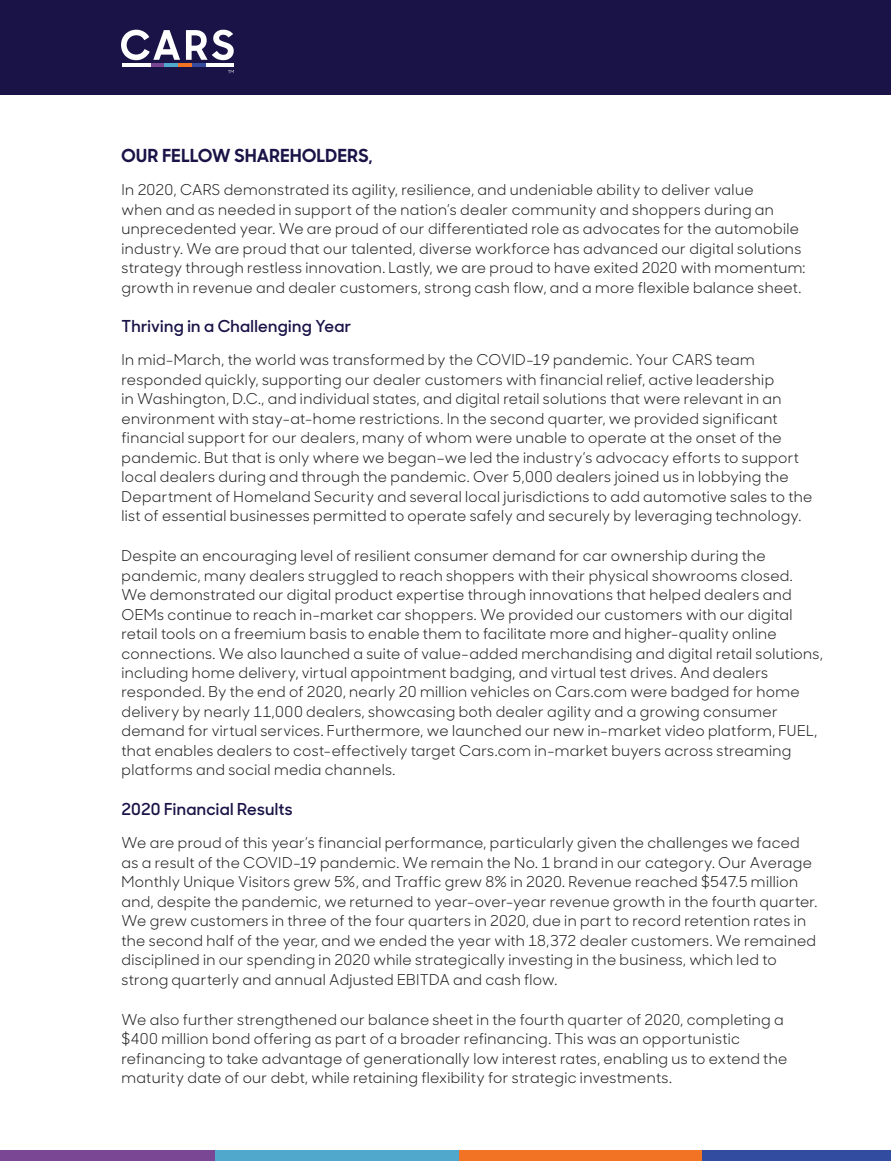
<style>
.page{position:relative;width:891px;height:1161px;background:#fff}
.page>*{position:absolute;margin:0;border:0;box-sizing:border-box;transform-origin:0 0}
.t1{font:700 18px "Sharp Sans Display No 1";letter-spacing:.03em;color:#191347}
.t2{font:600 16.5px "Sharp Sans Display No 1";letter-spacing:.02em;color:#191347}
.t3{font:15px/19.5px "Sharp Sans Display No 1";letter-spacing:.025em;color:#222}
</style>
<div class="page">
<div style="left:0;top:1150px;width:216px;height:11px;background:#794793"></div>
<div style="left:215px;top:1150px;width:244px;height:11px;background:#50a9cc"></div>
<div style="left:459px;top:1150px;width:244px;height:11px;background:#f37324"></div>
<div style="left:703px;top:1150px;width:188px;height:11px;background:#324ca0"></div>
<div style="left:0;top:0;width:891px;height:94px;background:#191347"></div>
<svg style="left:121px;top:30px;width:59px;height:37px"></svg>
<hr style="left:178px;top:64px;width:14px;height:3px;background:#f37223">
<svg style="left:186px;top:30px;width:48px;height:43px"></svg>
<p class="t1" style="left:122px;top:149px;width:253px">OUR FELLOW SHAREHOLDERS,</p>
<p class="t3" style="left:122px;top:181px;width:685px">In 2020, CARS demonstrated its agility, resilience, and undeniable ability to deliver value<br>when and as needed in support of the nation’s dealer community and shoppers during an unprecedented year. We are proud of our differentiated role as advocates for the automobile industry. We are proud that our talented, diverse workforce has advanced our digital solutions strategy through restless innovation. Lastly, we are proud to have exited 2020 with momentum: growth in revenue and dealer customers, strong cash flow, and a more flexible balance sheet.</p>
<p class="t2" style="left:122px;top:320px;width:231px">Thriving in a Challenging Year</p>
<p class="t3" style="left:122px;top:352px;width:692px">In mid-March, the world was transformed by the COVID-19 pandemic. Your CARS team responded quickly, supporting our dealer customers with financial relief, active leadership<br>in Washington, D.C., and individual states, and digital retail solutions that were relevant in an environment with stay-at-home restrictions. In the second quarter, we provided significant financial support for our dealers, many of whom were unable to operate at the onset of the pandemic. But that is only where we began–we led the industry’s advocacy efforts to support local dealers during and through the pandemic. Over 5,000 dealers joined us in lobbying the Department of Homeland Security and several local jurisdictions to add automotive sales to the list of essential businesses permitted to operate safely and securely by leveraging technology.</p>
<p class="t3" style="left:122px;top:547px;width:703px">Despite an encouraging level of resilient consumer demand for car ownership during the pandemic, many dealers struggled to reach shoppers with their physical showrooms closed.<br>We demonstrated our digital product expertise through innovations that helped dealers and OEMs continue to reach in-market car shoppers. We provided our customers with our digital retail tools on a freemium basis to enable them to facilitate more and higher-quality online connections. We also launched a suite of value-added merchandising and digital retail solutions, including home delivery, virtual appointment badging, and virtual test drives. And dealers responded. By the end of 2020, nearly 20 million vehicles on Cars.com were badged for home delivery by nearly 11,000 dealers, showcasing both dealer agility and a growing consumer demand for virtual services. Furthermore, we launched our new in-market video platform, FUEL, that enables dealers to cost-effectively target Cars.com in-market buyers across streaming platforms and social media channels.</p>
<p class="t2" style="left:122px;top:803px;width:173px">2020 Financial Results</p>
<p class="t3" style="left:122px;top:835px;width:697px">We are proud of this year’s financial performance, particularly given the challenges we faced as a result of the COVID-19 pandemic. We remain the No. 1 brand in our category. Our Average Monthly Unique Visitors grew 5%, and Traffic grew 8% in 2020. Revenue reached $547.5 million and, despite the pandemic, we returned to year-over-year revenue growth in the fourth quarter.<br>We grew customers in three of the four quarters in 2020, due in part to record retention rates in the second half of the year, and we ended the year with 18,372 dealer customers. We remained disciplined in our spending in 2020 while strategically investing in the business, which led to strong quarterly and annual Adjusted EBITDA and cash flow.</p>
<p class="t3" style="left:122px;top:1011px;width:667px">We also further strengthened our balance sheet in the fourth quarter of 2020, completing a $400 million bond offering as part of a broader refinancing. This was an opportunistic refinancing to take advantage of generationally low interest rates, enabling us to extend the maturity date of our debt, while retaining flexibility for strategic investments.</p>
</div>
